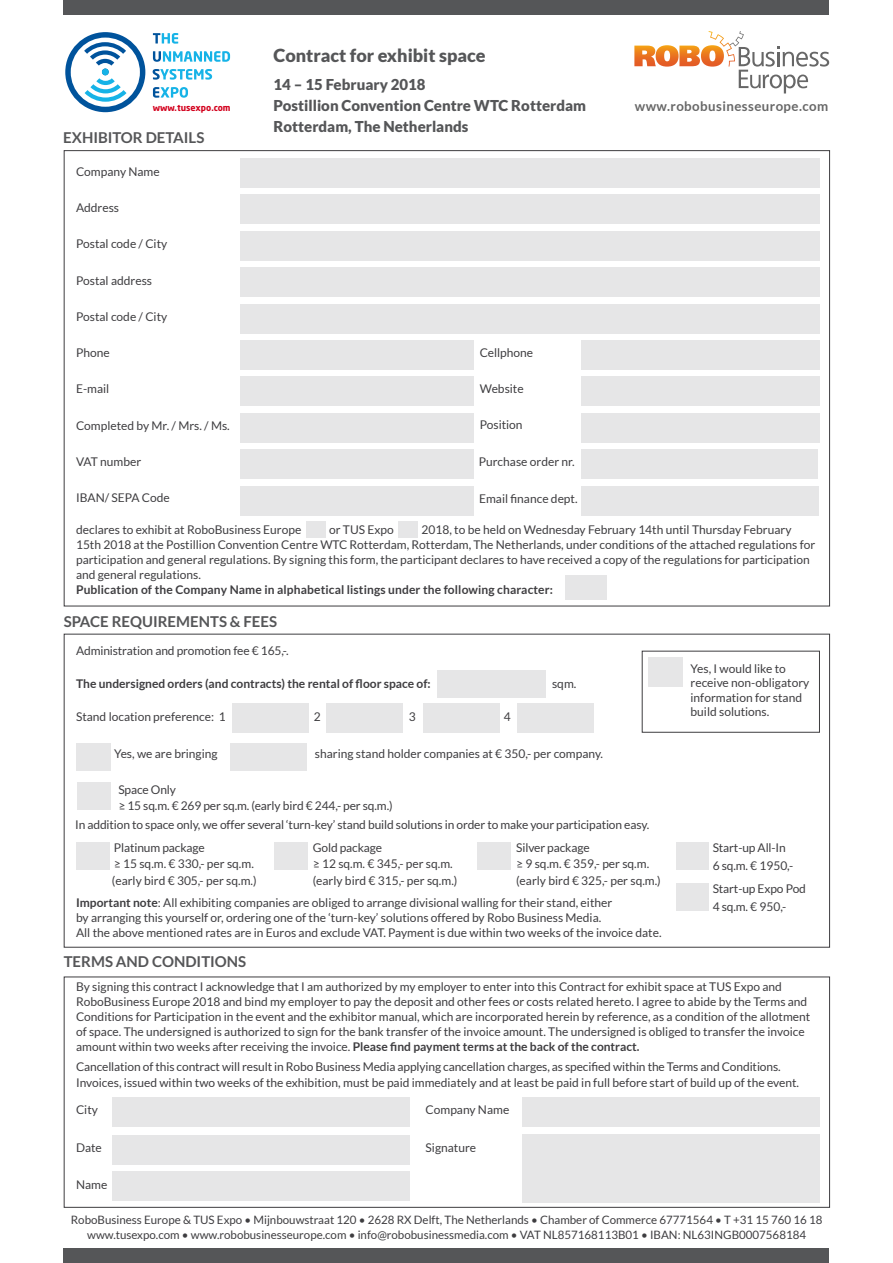
<style>
.page{position:relative;width:893px;height:1263px;background:#fff}
.page>*{position:absolute;margin:0;border:0;box-sizing:border-box;transform-origin:0 0}
.t1{font:900 18px "Lato";color:#555658}
.t2{font:900 15px/21px "Lato";color:#555658}
.t3{font:700 15px "Lato";color:#555658}
.t4{font:700 13.2px "Lato";letter-spacing:.035em;color:#676767}
.t5{font:12px/15px "Lato";color:#3e3d40}
.t6{font:700 12px "Lato";letter-spacing:.01em;color:#3e3d40}
.t7{font:11.55px/15px "Lato";color:#3e3d40;text-align:center}
.t8{font:700 8.85px "Neo Sans";color:#d3011d}
.s1{font-weight:700}
</style>
<div class="page">
<div style="left:240px;top:158px;width:579px;height:30px;background:#e6e6e7"></div>
<div style="left:240px;top:195px;width:579px;height:29px;background:#e6e6e7"></div>
<div style="left:240px;top:231px;width:579px;height:30px;background:#e6e6e7"></div>
<div style="left:240px;top:267px;width:579px;height:30px;background:#e6e6e7"></div>
<div style="left:240px;top:304px;width:579px;height:29px;background:#e6e6e7"></div>
<div style="left:240px;top:340px;width:233px;height:30px;background:#e6e6e7"></div>
<div style="left:240px;top:377px;width:233px;height:29px;background:#e6e6e7"></div>
<div style="left:240px;top:413px;width:233px;height:30px;background:#e6e6e7"></div>
<div style="left:240px;top:449px;width:234px;height:30px;background:#e6e6e7"></div>
<div style="left:240px;top:486px;width:234px;height:29px;background:#e6e6e7"></div>
<div style="left:582px;top:449px;width:236px;height:30px;background:#e6e6e7"></div>
<div style="left:581px;top:486px;width:237px;height:29px;background:#e6e6e7"></div>
<div style="left:581px;top:340px;width:238px;height:30px;background:#e6e6e7"></div>
<div style="left:581px;top:377px;width:238px;height:29px;background:#e6e6e7"></div>
<div style="left:581px;top:413px;width:238px;height:30px;background:#e6e6e7"></div>
<div style="left:64px;top:0;width:765px;height:15px;background:#555658"></div>
<div style="left:64px;top:1248px;width:765px;height:15px;background:#555658"></div>
<div style="left:565px;top:575px;width:42px;height:25px;background:#e6e6e7"></div>
<div style="left:437px;top:670px;width:109px;height:28px;background:#e6e6e7"></div>
<div style="left:64px;top:976px;width:766px;height:232px;border:1px solid #3e3d40"></div>
<div style="left:112px;top:1097px;width:298px;height:30px;background:#e6e6e7"></div>
<div style="left:112px;top:1134px;width:298px;height:30px;background:#e6e6e7"></div>
<div style="left:112px;top:1171px;width:298px;height:30px;background:#e6e6e7"></div>
<div style="left:522px;top:1134px;width:297px;height:69px;background:#e6e6e7"></div>
<div style="left:522px;top:1097px;width:297px;height:30px;background:#e6e6e7"></div>
<div style="left:232px;top:703px;width:77px;height:29px;background:#e6e6e7"></div>
<div style="left:326px;top:703px;width:77px;height:29px;background:#e6e6e7"></div>
<div style="left:423px;top:703px;width:76px;height:29px;background:#e6e6e7"></div>
<div style="left:517px;top:703px;width:77px;height:29px;background:#e6e6e7"></div>
<div style="left:642px;top:651px;width:178px;height:82px;border:1px solid #3e3d40"></div>
<div style="left:649px;top:657px;width:34px;height:30px;background:#e6e6e7"></div>
<div style="left:76px;top:842px;width:34px;height:28px;background:#e6e6e7"></div>
<div style="left:77px;top:782px;width:33px;height:28px;background:#e6e6e7"></div>
<div style="left:274px;top:842px;width:34px;height:28px;background:#e6e6e7"></div>
<div style="left:477px;top:842px;width:34px;height:28px;background:#e6e6e7"></div>
<div style="left:676px;top:883px;width:32px;height:28px;background:#e6e6e7"></div>
<div style="left:676px;top:842px;width:32px;height:28px;background:#e6e6e7"></div>
<div style="left:76px;top:743px;width:34px;height:27px;background:#e6e6e7"></div>
<div style="left:231px;top:743px;width:76px;height:27px;background:#e6e6e7"></div>
<div style="left:306px;top:521px;width:19px;height:16px;background:#e6e6e7"></div>
<div style="left:398px;top:521px;width:19px;height:16px;background:#e6e6e7"></div>
<svg style="left:634px;top:31px;width:195px;height:62px"></svg>
<svg style="left:153px;top:33px;width:25px;height:11px"></svg>
<svg style="left:153px;top:51px;width:77px;height:11px"></svg>
<svg style="left:153px;top:69px;width:59px;height:11px"></svg>
<svg style="left:153px;top:87px;width:35px;height:11px"></svg>
<svg style="left:65px;top:32px;width:80px;height:80px"></svg>
<div style="left:102px;top:69px;width:7px;height:6px;background:#16b3e7;border-radius:50%"></div>
<h1 class="t1" style="left:274px;top:45px;width:214px">Contract for exhibit space</h1>
<p class="t2" style="left:274px;top:73px;width:314px">14 – 15 February 2018<br>Postillion Convention Centre WTC Rotterdam<br>Rotterdam, The Netherlands</p>
<p class="t8" style="left:153px;top:102px;width:79px">www.tusexpo.com</p>
<p class="t4" style="left:635px;top:98px;width:195px">www.robobusinesseurope.com</p>
<p class="t3" style="left:63px;top:129px;width:143px">EXHIBITOR DETAILS</p>
<p class="t5" style="left:76px;top:164px;width:85px">Company Name</p>
<p class="t5" style="left:76px;top:200px;width:45px">Address</p>
<p class="t5" style="left:76px;top:236px;width:93px">Postal code / City</p>
<p class="t5" style="left:76px;top:273px;width:78px">Postal address</p>
<p class="t5" style="left:76px;top:309px;width:93px">Postal code / City</p>
<p class="t5" style="left:76px;top:345px;width:35px">Phone</p>
<p class="t5" style="left:76px;top:382px;width:35px">E-mail</p>
<p class="t5" style="left:76px;top:418px;width:155px">Completed by Mr. / Mrs. / Ms.</p>
<p class="t5" style="left:76px;top:454px;width:67px">VAT number</p>
<p class="t5" style="left:76px;top:490px;width:95px">IBAN/ SEPA Code</p>
<p class="t5" style="left:480px;top:345px;width:55px">Cellphone</p>
<p class="t5" style="left:480px;top:381px;width:46px">Website</p>
<p class="t5" style="left:480px;top:418px;width:44px">Position</p>
<p class="t5" style="left:479px;top:454px;width:97px">Purchase order nr.</p>
<p class="t5" style="left:479px;top:491px;width:100px">Email finance dept.</p>
<p class="t5" style="left:76px;top:522px;width:227px">declares to exhibit at RoboBusiness Europe</p>
<p class="t5" style="left:329px;top:522px;width:66px">or TUS Expo</p>
<p class="t5" style="left:76px;top:522px;width:741px;text-indent:346px">2018, to be held on Wednesday February 14th until Thursday February 15th 2018 at the Postillion Convention Centre WTC Rotterdam, Rotterdam, The Netherlands, under conditions of the attached regulations for participation and general regulations. By signing this form, the participant declares to have received a copy of the regulations for participation and general regulations.</p>
<p class="t6" style="left:76px;top:583px;width:478px">Publication of the Company Name in alphabetical listings under the following character:</p>
<p class="t3" style="left:64px;top:612px;width:215px">SPACE REQUIREMENTS &amp; FEES</p>
<p class="t5" style="left:76px;top:643px;width:214px">Administration and promotion fee € 165,-.</p>
<p class="t6" style="left:76px;top:677px;width:356px">The undersigned orders (and contracts) the rental of floor space of:</p>
<p class="t5" style="left:552px;top:676px;width:26px">sqm.</p>
<p class="t5" style="left:76px;top:709px;width:151px">Stand location preference: 1</p>
<p class="t5" style="left:314px;top:709px;width:8px">2</p>
<p class="t5" style="left:409px;top:709px;width:8px">3</p>
<p class="t5" style="left:504px;top:709px;width:8px">4</p>
<p class="t5" style="left:114px;top:746px;width:105px">Yes, we are bringing</p>
<p class="t5" style="left:315px;top:746px;width:289px">sharing stand holder companies at € 350,- per company.</p>
<p class="t5" style="left:118px;top:781px;width:276px;line-height:16.5px">Space Only<br>≥ 15 sq.m. € 269 per sq.m. (early bird € 244,- per sq.m.)</p>
<p class="t5" style="left:313px;top:839px;width:146px;line-height:16.5px">Gold package<br>≥ 12 sq.m. € 345,- per sq.m. (early bird € 315,- per sq.m.)</p>
<p class="t5" style="left:516px;top:839px;width:146px;line-height:16.5px">Silver package<br>≥ 9 sq.m. € 359,- per sq.m. (early bird € 325,- per sq.m.)</p>
<p class="t5" style="left:75px;top:817px;width:576px">In addition to space only, we offer several ‘turn-key’ stand build solutions in order to make your participation easy.</p>
<p class="t5" style="left:112px;top:839px;width:146px;line-height:16.5px">Platinum package<br>≥ 15 sq.m. € 330,- per sq.m. (early bird € 305,- per sq.m.)</p>
<p class="t5" style="left:76px;top:895px;width:587px"><span class="s1">Important note</span>: All exhibiting companies are obliged to arrange divisional walling for their stand, either<br>by arranging this yourself or, ordering one of the ‘turn-key’ solutions offered by Robo Business Media.<br>All the above mentioned rates are in Euros and exclude VAT. Payment is due within two weeks of the invoice date.</p>
<p class="t5" style="left:691px;top:661px;width:120px;line-height:14.4px">Yes, I would like to receive non-obligatory information for stand build solutions.</p>
<p class="t5" style="left:713px;top:838px;width:82px;line-height:18px">Start-up All-In<br>6 sq.m. € 1950,-</p>
<p class="t5" style="left:713px;top:879px;width:95px;line-height:18px">Start-up Expo Pod<br>4 sq.m. € 950,-</p>
<p class="t3" style="left:64px;top:953px;width:184px">TERMS AND CONDITIONS</p>
<p class="t5" style="left:76px;top:979px;width:736px">By signing this contract I acknowledge that I am authorized by my employer to enter into this Contract for exhibit space at TUS Expo and RoboBusiness Europe 2018 and bind my employer to pay the deposit and other fees or costs related hereto. I agree to abide by the Terms and Conditions for Participation in the event and the exhibitor manual, which are incorporated herein by reference, as a condition of the allotment of space. The undersigned is authorized to sign for the bank transfer of the invoice amount. The undersigned is obliged to transfer the invoice amount within two weeks after receiving the invoice. <span class="s1">Please find payment terms at the back of the contract.</span></p>
<p class="t5" style="left:76px;top:1058px;width:725px;line-height:16.5px">Cancellation of this contract will result in Robo Business Media applying cancellation charges, as specified within the Terms and Conditions.<br>Invoices, issued within two weeks of the exhibition, must be paid immediately and at least be paid in full before start of build up of the event.</p>
<p class="t5" style="left:76px;top:1102px;width:23px">City</p>
<p class="t5" style="left:426px;top:1102px;width:85px">Company Name</p>
<p class="t5" style="left:76px;top:1140px;width:27px">Date</p>
<p class="t5" style="left:426px;top:1140px;width:52px">Signature</p>
<p class="t5" style="left:76px;top:1177px;width:33px">Name</p>
<p class="t7" style="left:71px;top:1212px;width:753px">RoboBusiness Europe &amp; TUS Expo • Mijnbouwstraat 120 • 2628 RX Delft, The Netherlands • Chamber of Commerce 67771564 • T +31 15 760 16 18 www.tusexpo.com • www.robobusinesseurope.com • info@robobusinessmedia.com • VAT NL857168113B01 • IBAN: NL63INGB0007568184</p>
</div>
